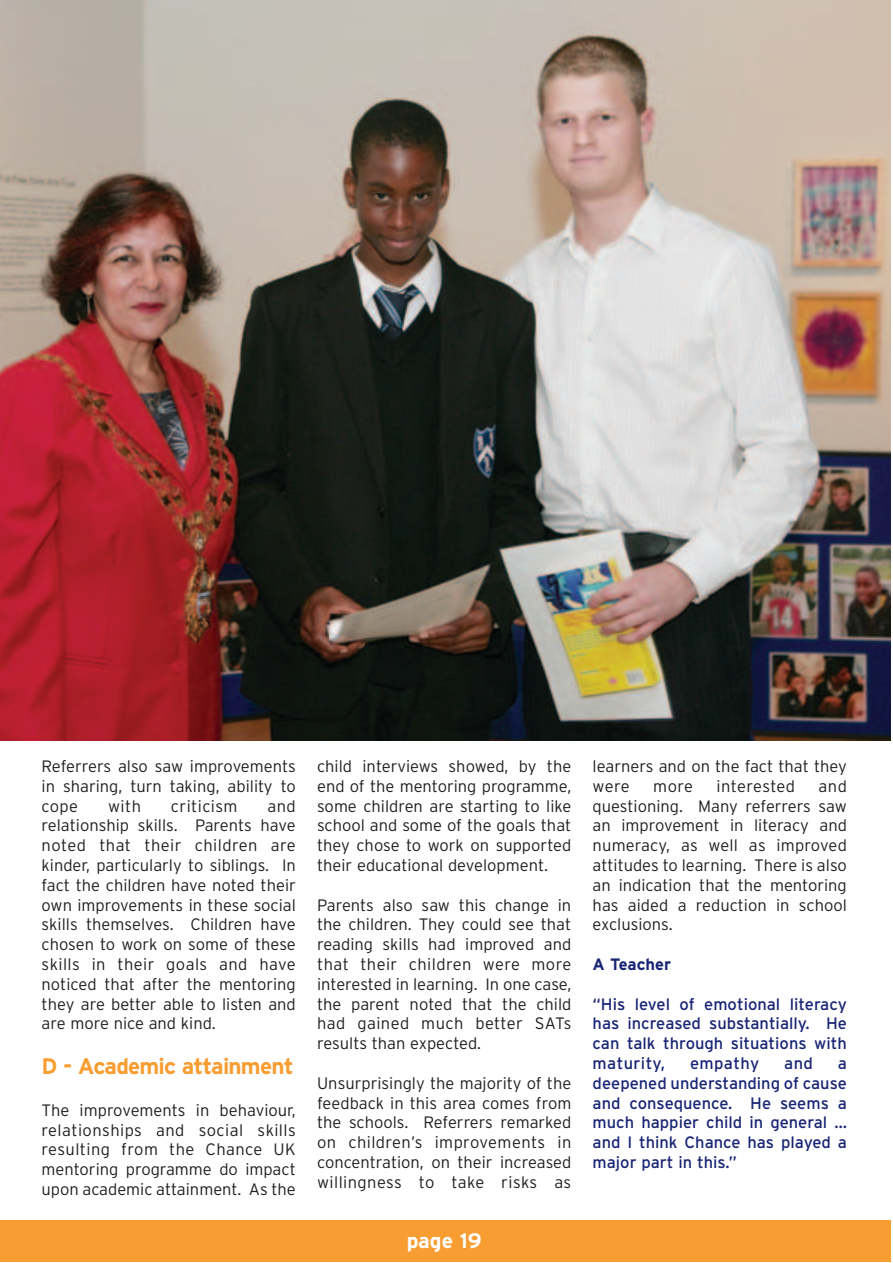
<style>
.page{position:relative;width:893px;height:1263px;background:#fff}
.page>*{position:absolute;margin:0;border:0;box-sizing:border-box;transform-origin:0 0}
.t1{font:700 22.5px "Interstate";letter-spacing:-.035em;color:#f89d31}
.t2{font:700 21px "Interstate";color:#fff}
.t3{font:300 16.5px/19.8px "Interstate";color:#231f20;text-align:justify}
.t4{font:16.5px/19.8px "Interstate";color:#192575;text-align:justify}
.t5{font:300 16.5px "Interstate";letter-spacing:.025em;color:#231f20}
.t6{font:700 16.5px "Interstate";color:#192575}
.t7{font:16.5px "Interstate";letter-spacing:.025em;color:#192575}
</style>
<div class="page">
<div style="left:1px;top:1220px;width:889px;height:42px;background:#f89d31"></div>
<img style="left:1px;top:0;width:889px;height:741px">
<p class="t3" style="left:42px;top:758px;width:256px">Referrers also saw improvements in sharing, turn taking, ability to cope</p>
<p class="t3" style="left:42px;top:797px;width:256px;text-indent:226px">and relationship skills. Parents have noted that their children are kinder, particularly to siblings. In fact the children have noted their own improvements in these social skills themselves. Children have chosen to work on some of these skills in their goals and have noticed that after the mentoring they are better able to listen and are more nice and kind.</p>
<h1 class="t1" style="left:42px;top:1057px;width:253px">D - Academic attainment</h1>
<p class="t3" style="left:42px;top:1102px;width:256px">The improvements in behaviour, relationships and social skills resulting from the Chance UK mentoring programme do impact upon academic attainment. As the</p>
<p class="t3" style="left:108px;top:797px;width:34px">with</p>
<p class="t5" style="left:171px;top:800px;width:68px">criticism</p>
<p class="t3" style="left:317px;top:758px;width:256px">child interviews showed, by the end of the mentoring programme, some children are starting to like school and some of the goals that they chose to work on supported their educational development.</p>
<p class="t3" style="left:317px;top:896px;width:256px">Parents also saw this change in the children. They could see that reading skills had improved and that their children were more interested in learning. In one case, the parent noted that the child had gained much better SATs results than expected.</p>
<p class="t3" style="left:317px;top:1075px;width:256px">Unsurprisingly the majority of the feedback in this area comes from the schools. Referrers remarked on children’s improvements in concentration, on their increased willingness to take risks as</p>
<p class="t2" style="left:406px;top:1233px;width:77px">page 19</p>
<p class="t3" style="left:592px;top:758px;width:256px">learners and on the fact that they were</p>
<p class="t3" style="left:592px;top:778px;width:256px;text-indent:226px">and questioning. Many referrers saw an improvement in literacy and numeracy, as well as improved attitudes to learning. There is also an indication that the mentoring has aided a reduction in school exclusions.</p>
<p class="t6" style="left:592px;top:958px;width:80px">A Teacher</p>
<p class="t4" style="left:592px;top:995px;width:256px">“His level of emotional literacy has increased substantially. He can talk through situations with maturity,</p>
<p class="t3" style="left:653px;top:778px;width:41px">more</p>
<p class="t3" style="left:716px;top:778px;width:80px">interested</p>
<p class="t7" style="left:690px;top:1057px;width:71px">empathy</p>
<p class="t4" style="left:784px;top:1055px;width:30px">and</p>
<p class="t4" style="left:592px;top:1055px;width:256px;text-indent:245px">a deepened understanding of cause and consequence. He seems a much happier child in general … and I think Chance has played a major part in this.”</p>
</div>
